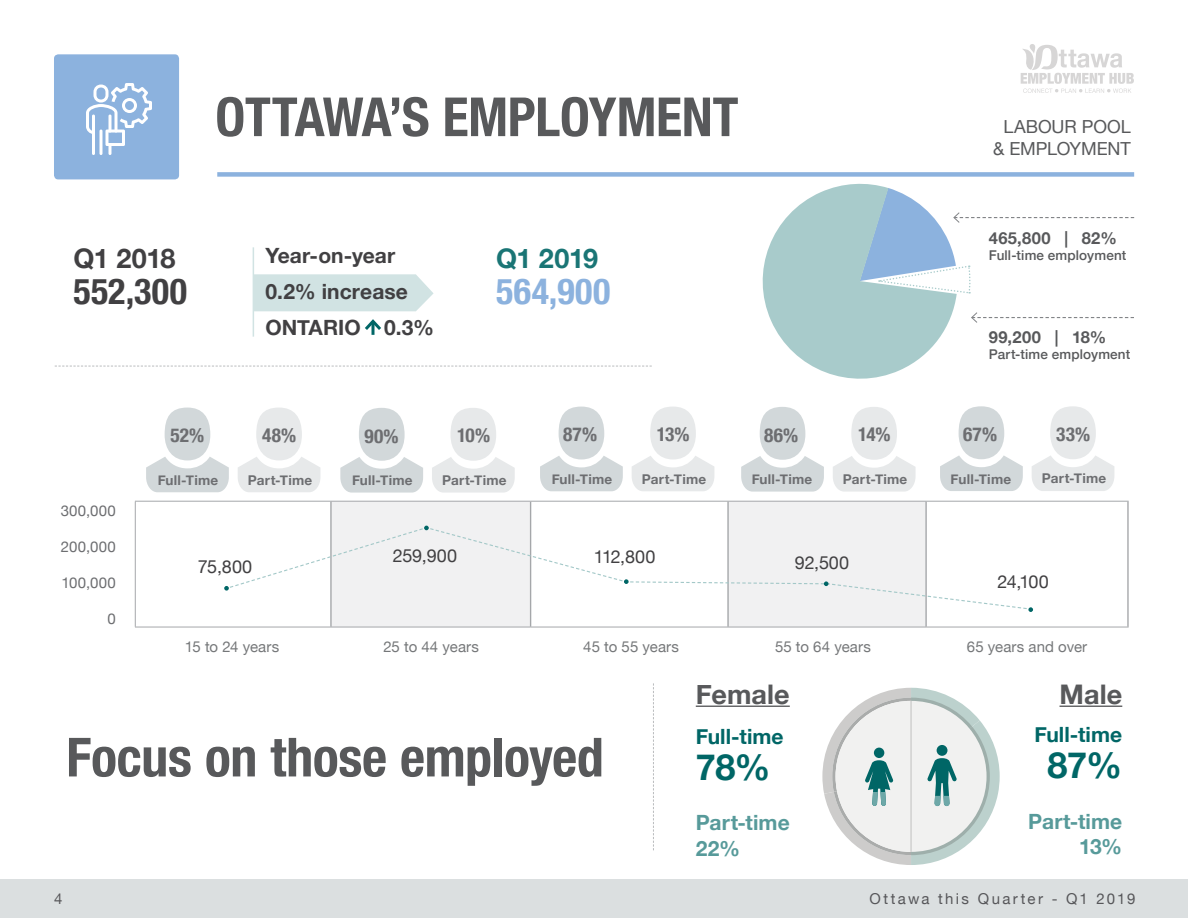
<style>
.page{position:relative;width:1188px;height:918px;background:#fff}
.page>*{position:absolute;margin:0;border:0;box-sizing:border-box;transform-origin:0 0}
.t1{font:700 condensed 54px "Helvetica Neue";letter-spacing:-.01em;color:#58595b}
.t2{font:700 condensed 36px "Helvetica Neue";letter-spacing:.01em;color:#414042}
.t3{font:700 condensed 36px "Helvetica Neue";letter-spacing:.015em;color:#8cb2de}
.t4{font:700 36px "Helvetica Neue";color:#066}
.t5{font:700 27px "Helvetica Neue";letter-spacing:.005em;color:#58595b}
.t6{font:700 27px "Helvetica Neue";letter-spacing:-.02em;color:#414042}
.t7{font:700 27px "Helvetica Neue";letter-spacing:-.02em;color:#1a7575}
.t8{font:700 21px "Helvetica Neue";color:#414042}
.t9{font:700 21px/25.2px "Helvetica Neue";letter-spacing:.005em;color:#579a9a}
.t10{font:700 21px "Helvetica Neue";letter-spacing:.005em;color:#066}
.t11{font:700 condensed 19.35px "Helvetica Neue";letter-spacing:.005em;color:#6d6e71}
.t12{font:18px "Helvetica Neue";letter-spacing:.005em;color:#414042}
.t13{font:18px "Helvetica Neue";letter-spacing:-.005em;color:#58595b}
.t14{font:700 16.5px "Helvetica Neue";letter-spacing:.025em;color:#58595b}
.t15{font:15px "Helvetica Neue";letter-spacing:.01em;color:#757779}
.t16{font:15px "Helvetica Neue";color:#565659}
.t17{font:15px "Helvetica Neue";letter-spacing:.02em;color:#6d6e71}
.t18{font:700 13.5px "Helvetica Neue";letter-spacing:.015em;color:#6d6e71}
.t19{font:500 13.5px "Helvetica Neue";letter-spacing:.01em;color:#58595b}
</style>
<div class="page">
<svg style="left:332px;top:502px;width:593px;height:125px;fill:#f1f1f2"></svg>
<hr style="left:330px;top:502px;width:2px;height:125px;background:#a5a7aa">
<hr style="left:530px;top:502px;width:1px;height:125px;background:#a5a7aa">
<hr style="left:135px;top:501px;width:196px;height:1px;background:#a5a7aa">
<hr style="left:135px;top:502px;width:1px;height:125px;background:#a5a7aa">
<hr style="left:331px;top:501px;width:200px;height:1px;background:#a5a7aa">
<hr style="left:531px;top:501px;width:197px;height:1px;background:#a5a7aa">
<hr style="left:926px;top:501px;width:203px;height:1px;background:#a5a7aa">
<hr style="left:135px;top:627px;width:196px;height:1px;background:#a5a7aa">
<hr style="left:331px;top:627px;width:200px;height:1px;background:#a5a7aa">
<hr style="left:531px;top:627px;width:197px;height:1px;background:#a5a7aa">
<hr style="left:926px;top:627px;width:203px;height:1px;background:#a5a7aa">
<hr style="left:727px;top:502px;width:2px;height:125px;background:#a5a7aa">
<hr style="left:728px;top:501px;width:198px;height:1px;background:#a5a7aa">
<hr style="left:925px;top:502px;width:2px;height:125px;background:#a5a7aa">
<hr style="left:728px;top:627px;width:198px;height:1px;background:#a5a7aa">
<hr style="left:1127px;top:502px;width:2px;height:125px;background:#a5a7aa">
<svg style="left:146px;top:457px;width:83px;height:35px"></svg>
<div style="left:165px;top:408px;width:45px;height:52px;background:#d2d8da;border-radius:50%"></div>
<svg style="left:238px;top:457px;width:82px;height:35px"></svg>
<div style="left:256px;top:408px;width:46px;height:52px;background:#e7e9ea;border-radius:50%"></div>
<hr style="left:696px;top:706px;width:94px;height:1px;background:#58595b">
<hr style="left:1060px;top:706px;width:62px;height:1px;background:#58595b">
<svg style="left:55px;top:366px;width:597px;height:1px"></svg>
<svg style="left:254px;top:274px;width:180px;height:37px;background:#d3e4e4"></svg>
<hr style="left:253px;top:247px;width:1px;height:90px;background:#d1e3e3">
<svg style="left:340px;top:457px;width:83px;height:36px"></svg>
<div style="left:359px;top:408px;width:46px;height:53px;background:#d2d8da;border-radius:50%"></div>
<svg style="left:432px;top:457px;width:83px;height:36px"></svg>
<div style="left:451px;top:408px;width:45px;height:53px;background:#e7e9ea;border-radius:50%"></div>
<svg style="left:540px;top:456px;width:83px;height:35px"></svg>
<div style="left:559px;top:407px;width:45px;height:52px;background:#d2d8da;border-radius:50%"></div>
<svg style="left:632px;top:456px;width:82px;height:35px"></svg>
<div style="left:650px;top:407px;width:46px;height:52px;background:#e7e9ea;border-radius:50%"></div>
<svg style="left:741px;top:456px;width:83px;height:36px"></svg>
<div style="left:760px;top:407px;width:45px;height:53px;background:#d2d8da;border-radius:50%"></div>
<svg style="left:833px;top:456px;width:83px;height:36px"></svg>
<div style="left:851px;top:407px;width:46px;height:53px;background:#e7e9ea;border-radius:50%"></div>
<svg style="left:940px;top:455px;width:83px;height:36px"></svg>
<div style="left:959px;top:406px;width:45px;height:53px;background:#d2d8da;border-radius:50%"></div>
<svg style="left:1032px;top:455px;width:82px;height:36px"></svg>
<div style="left:1050px;top:406px;width:46px;height:53px;background:#e7e9ea;border-radius:50%"></div>
<svg style="left:224px;top:526px;width:809px;height:86px"></svg>
<svg style="left:822px;top:688px;width:178px;height:177px"></svg>
<div style="left:54px;top:54px;width:125px;height:125px;background:#8cb2de;border-radius:4px"></div>
<div style="left:217px;top:172px;width:917px;height:5px;background:#8cb2de"></div>
<svg style="left:653px;top:683px;width:1px;height:167px"></svg>
<svg style="left:971px;top:312px;width:163px;height:11px"></svg>
<svg style="left:762px;top:183px;width:195px;height:196px;fill:#a8cbcb"></svg>
<svg style="left:860px;top:188px;width:274px;height:106px"></svg>
<svg style="left:86px;top:83px;width:66px;height:72px"></svg>
<hr style="left:372px;top:321px;width:3px;height:14px;background:#066">
<svg style="left:365px;top:319px;width:16px;height:14px"></svg>
<div style="left:0;top:880px;width:1188px;height:38px;background:#dbdfe0"></div>
<svg style="left:1021px;top:44px;width:113px;height:49px"></svg>
<h1 class="t1" style="left:215px;top:72px;width:525px">OTTAWA S’ EMPLOYMENT</h1>
<h3 class="t13" style="left:1003px;top:114px;width:129px">LABOUR POOL</h3>
<h3 class="t13" style="left:993px;top:135px;width:139px">&amp; EMPLOYMENT</h3>
<h3 class="t6" style="left:74px;top:237px;width:104px">Q1 2018</h3>
<h2 class="t2" style="left:74px;top:261px;width:115px">552,300</h2>
<h3 class="t8" style="left:265px;top:239px;width:131px">Year-on-year</h3>
<h3 class="t8" style="left:265px;top:275px;width:144px">0.2% increase</h3>
<h3 class="t8" style="left:384px;top:311px;width:51px">0.3%</h3>
<h3 class="t8" style="left:265px;top:311px;width:97px">ONTARIO</h3>
<h3 class="t7" style="left:496px;top:237px;width:104px">Q1 2019</h3>
<h2 class="t3" style="left:496px;top:261px;width:116px">564,900</h2>
<p class="t14" style="left:1064px;top:225px;width:5px">|</p>
<p class="t14" style="left:1082px;top:225px;width:36px">82%</p>
<p class="t14" style="left:989px;top:225px;width:63px">465,800</p>
<p class="t19" style="left:989px;top:244px;width:139px">Full-time employment</p>
<p class="t14" style="left:1055px;top:324px;width:5px">|</p>
<p class="t14" style="left:1072px;top:324px;width:36px">18%</p>
<p class="t14" style="left:989px;top:324px;width:54px">99,200</p>
<p class="t19" style="left:989px;top:344px;width:143px">Part-time employment</p>
<p class="t17" style="left:61px;top:500px;width:57px">300,000</p>
<p class="t17" style="left:61px;top:536px;width:56px">200,000</p>
<p class="t17" style="left:61px;top:572px;width:56px">100,000</p>
<p class="t17" style="left:107px;top:608px;width:10px">0</p>
<h3 class="t11" style="left:170px;top:419px;width:35px">52%</h3>
<p class="t18" style="left:158px;top:469px;width:62px">Full-Time</p>
<h3 class="t11" style="left:262px;top:419px;width:36px">48%</h3>
<p class="t18" style="left:248px;top:469px;width:66px">Part-Time</p>
<h3 class="t11" style="left:364px;top:420px;width:36px">90%</h3>
<p class="t18" style="left:352px;top:470px;width:62px">Full-Time</p>
<h3 class="t11" style="left:457px;top:419px;width:34px">10%</h3>
<p class="t18" style="left:442px;top:470px;width:66px">Part-Time</p>
<h3 class="t12" style="left:198px;top:554px;width:56px">75,800</h3>
<h3 class="t12" style="left:393px;top:542px;width:66px">259,900</h3>
<p class="t15" style="left:185px;top:636px;width:96px">15 to 24 years</p>
<p class="t15" style="left:384px;top:636px;width:97px">25 to 44 years</p>
<h3 class="t11" style="left:563px;top:418px;width:35px">87%</h3>
<p class="t18" style="left:552px;top:469px;width:62px">Full-Time</p>
<h3 class="t11" style="left:657px;top:418px;width:34px">13%</h3>
<p class="t18" style="left:642px;top:468px;width:66px">Part-Time</p>
<h3 class="t12" style="left:594px;top:543px;width:63px">112,800</h3>
<p class="t15" style="left:583px;top:636px;width:97px">45 to 55 years</p>
<h3 class="t11" style="left:764px;top:419px;width:36px">86%</h3>
<p class="t18" style="left:752px;top:469px;width:62px">Full-Time</p>
<h3 class="t11" style="left:858px;top:418px;width:34px">14%</h3>
<p class="t18" style="left:843px;top:469px;width:66px">Part-Time</p>
<h3 class="t12" style="left:795px;top:549px;width:56px">92,500</h3>
<p class="t15" style="left:775px;top:636px;width:97px">55 to 64 years</p>
<h1 class="t1" style="left:66px;top:712px;width:539px">Focus on those employed</h1>
<h3 class="t5" style="left:696px;top:673px;width:95px">Female</h3>
<h3 class="t10" style="left:696px;top:720px;width:89px">Full-time</h3>
<h2 class="t4" style="left:696px;top:739px;width:76px">78%</h2>
<h3 class="t9" style="left:696px;top:811px;width:96px">Part-time<br>22%</h3>
<h3 class="t11" style="left:963px;top:418px;width:35px">67%</h3>
<p class="t18" style="left:951px;top:468px;width:62px">Full-Time</p>
<h3 class="t11" style="left:1056px;top:418px;width:35px">33%</h3>
<p class="t18" style="left:1042px;top:468px;width:66px">Part-Time</p>
<h3 class="t12" style="left:998px;top:568px;width:53px">24,100</h3>
<p class="t15" style="left:967px;top:636px;width:122px">65 years and over</p>
<h3 class="t5" style="left:1060px;top:673px;width:64px">Male</h3>
<h3 class="t10" style="left:1034px;top:718px;width:89px">Full-time</h3>
<h2 class="t4" style="left:1047px;top:737px;width:76px">87%</h2>
<h3 class="t9" style="left:1028px;top:809px;width:96px;text-align:right">Part-time<br>13%</h3>
<p class="t16" style="left:54px;top:888px;width:10px">4</p>
<p class="t16" style="left:870px;top:888px;width:62px">O att w a</p>
<p class="t16" style="left:938px;top:888px;width:32px">ht si</p>
<p class="t16" style="left:978px;top:888px;width:67px">Q u a etr r</p>
<p class="t16" style="left:1052px;top:888px;width:7px">-</p>
<p class="t16" style="left:1066px;top:888px;width:23px">Q1</p>
<p class="t16" style="left:1096px;top:888px;width:40px">2019</p>
</div>
